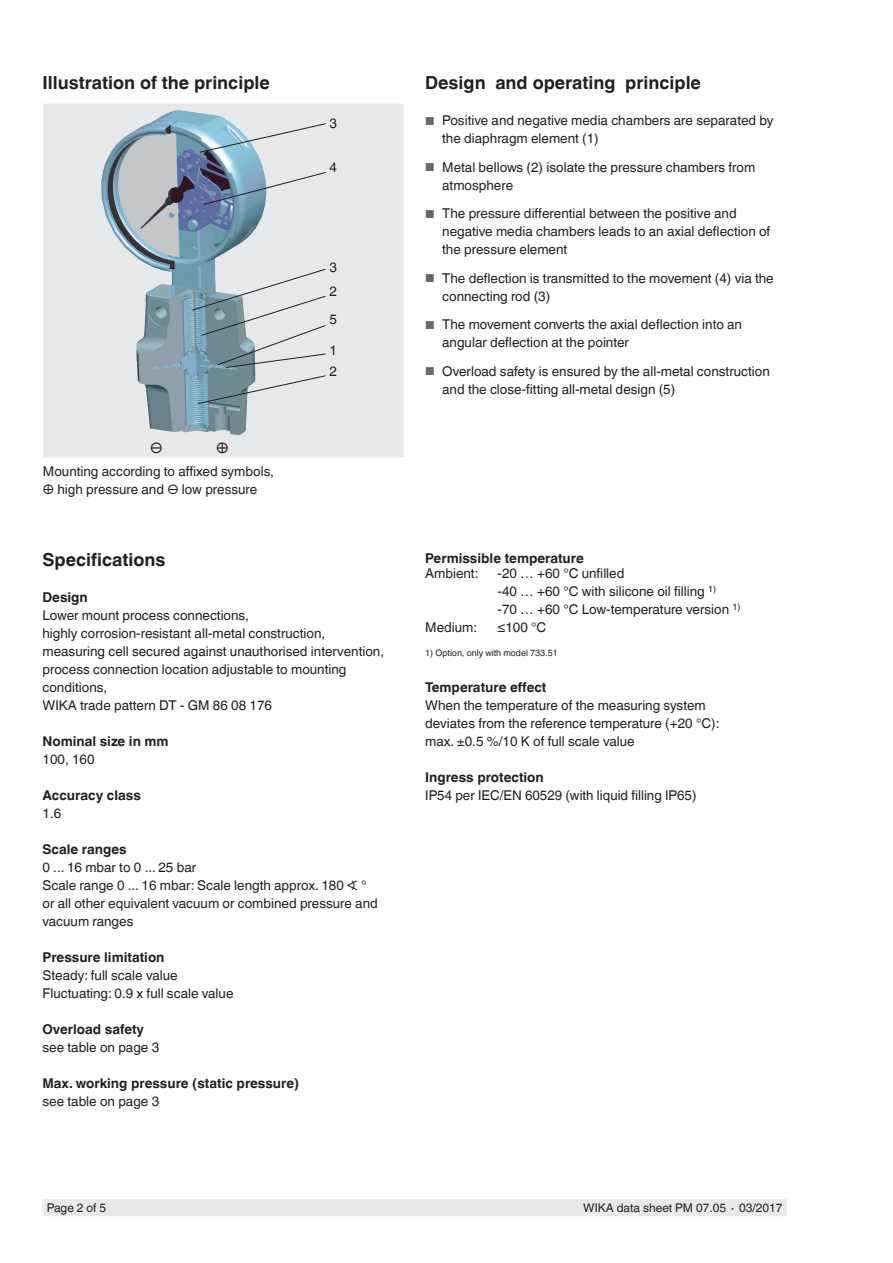
<style>
.page{position:relative;width:893px;height:1263px;background:#fff}
.page>*{position:absolute;margin:0;border:0;box-sizing:border-box;transform-origin:0 0}
.t1{font:700 18px "Helvetica World";color:#231f20}
.t2{font:15px "Helvetica World";color:#231f20}
.t3{font:13.5px/18px "Helvetica World";color:#231f20}
.t4{font:700 13.5px "Helvetica World";color:#231f20}
.t5{font:12px "Helvetica World";color:#231f20}
.t6{font:9px "Helvetica World";color:#231f20}
.s1{font-size:11.55px;color:#68696a}
</style>
<div class="page">
<div style="left:43px;top:1199px;width:744px;height:17px;background:#e8eae9"></div>
<svg style="left:43px;top:104px;width:361px;height:354px;background:#ced4d9"></svg>
<img style="left:131px;top:110px;width:49px;height:23px">
<svg style="left:199px;top:123px;width:127px;height:30px;background:#c5d6dd"></svg>
<svg style="left:203px;top:172px;width:123px;height:33px;background:#a4b1c0"></svg>
<svg style="left:192px;top:269px;width:134px;height:99px;background:#b8c4c9"></svg>
<svg style="left:197px;top:375px;width:129px;height:29px;background:#b0bdc2"></svg>
<h1 class="t1" style="left:43px;top:73px;width:229px">Illustration of the principle</h1>
<p class="t2" style="left:150px;top:439px;width:14px">⊖</p>
<p class="t2" style="left:216px;top:439px;width:14px">⊕</p>
<p class="t3" style="left:43px;top:462px;width:233px">Mounting according to affixed symbols, ⊕ high pressure and ⊖ low pressure</p>
<p class="t3" style="left:330px;top:114px;width:9px">3</p>
<p class="t3" style="left:330px;top:159px;width:9px">4</p>
<p class="t3" style="left:330px;top:259px;width:9px">3</p>
<p class="t3" style="left:330px;top:282px;width:9px">2</p>
<p class="t3" style="left:330px;top:311px;width:9px">5</p>
<p class="t3" style="left:330px;top:341px;width:9px">1</p>
<p class="t3" style="left:330px;top:363px;width:9px">2</p>
<h1 class="t1" style="left:43px;top:549px;width:124px">Specifications</h1>
<p class="t4" style="left:43px;top:589px;width:47px">Design</p>
<p class="t3" style="left:43px;top:606px;width:343px">Lower mount process connections,<br>highly corrosion-resistant all-metal construction, measuring cell secured against unauthorised intervention, process connection location adjustable to mounting conditions,<br>WIKA trade pattern DT - GM 86 08 176</p>
<p class="t4" style="left:43px;top:733px;width:128px">Nominal size in mm</p>
<p class="t3" style="left:43px;top:750px;width:54px">100, 160</p>
<p class="t4" style="left:43px;top:787px;width:100px">Accuracy class</p>
<p class="t3" style="left:43px;top:804px;width:20px">1.6</p>
<p class="t4" style="left:43px;top:841px;width:86px">Scale ranges</p>
<p class="t3" style="left:43px;top:858px;width:337px">0 ... 16 mbar to 0 ... 25 bar<br>Scale range 0 ... 16 mbar: Scale length approx. 180 ∢ ° or all other equivalent vacuum or combined pressure and vacuum ranges</p>
<p class="t4" style="left:43px;top:949px;width:123px">Pressure limitation</p>
<p class="t3" style="left:43px;top:966px;width:192px">Steady: full scale value<br>Fluctuating: 0.9 x full scale value</p>
<p class="t4" style="left:43px;top:1021px;width:103px">Overload safety</p>
<p class="t3" style="left:43px;top:1038px;width:118px">see table on page 3</p>
<p class="t4" style="left:43px;top:1075px;width:258px">Max. working pressure (static pressure)</p>
<p class="t3" style="left:43px;top:1092px;width:118px">see table on page 3</p>
<h1 class="t1" style="left:425px;top:73px;width:277px">Design and operating principle</h1>
<p class="t3" style="left:442px;top:112px;width:333px;text-indent:-17px"><span class="s1">■</span> Positive and negative media chambers are separated by the diaphragm element (1)</p>
<p class="t3" style="left:442px;top:158px;width:314px;text-indent:-17px"><span class="s1">■</span> Metal bellows (2) isolate the pressure chambers from atmosphere</p>
<p class="t3" style="left:442px;top:205px;width:330px;text-indent:-17px"><span class="s1">■</span> The pressure differential between the positive and negative media chambers leads to an axial deflection of the pressure element</p>
<p class="t3" style="left:442px;top:269px;width:333px;text-indent:-17px"><span class="s1">■</span> The deflection is transmitted to the movement (4) via the connecting rod (3)</p>
<p class="t3" style="left:442px;top:316px;width:301px;text-indent:-17px"><span class="s1">■</span> The movement converts the axial deflection into an angular deflection at the pointer</p>
<p class="t3" style="left:442px;top:362px;width:329px;text-indent:-17px"><span class="s1">■</span> Overload safety is ensured by the all-metal construction and the close-fitting all-metal design (5)</p>
<p class="t4" style="left:425px;top:550px;width:160px">Permissible temperature</p>
<p class="t3" style="left:425px;top:564px;width:55px">Ambient:</p>
<p class="t3" style="left:497px;top:564px;width:244px">-20 … +60 °C unfilled<br>-40 … +60 °C with silicone oil filling <sup>1)<br></sup>-70 … +60 °C Low-temperature version <sup>1)</sup></p>
<p class="t3" style="left:425px;top:618px;width:53px">Medium:</p>
<p class="t3" style="left:497px;top:618px;width:50px">≤100 °C</p>
<p class="t6" style="left:425px;top:647px;width:134px">1) Option, only with model 733.51</p>
<p class="t4" style="left:425px;top:679px;width:123px">Temperature effect</p>
<p class="t3" style="left:425px;top:696px;width:296px">When the temperature of the measuring system deviates from the reference temperature (+20 °C): max. ±0.5 %/10 K of full scale value</p>
<p class="t4" style="left:425px;top:769px;width:120px">Ingress protection</p>
<p class="t3" style="left:425px;top:786px;width:273px">IP54 per IEC/EN 60529 (with liquid filling IP65)</p>
<p class="t5" style="left:47px;top:1201px;width:61px">Page 2 of 5</p>
<p class="t5" style="left:583px;top:1201px;width:201px">WIKA data sheet PM 07.05 ∙ 03/2017</p>
</div>
